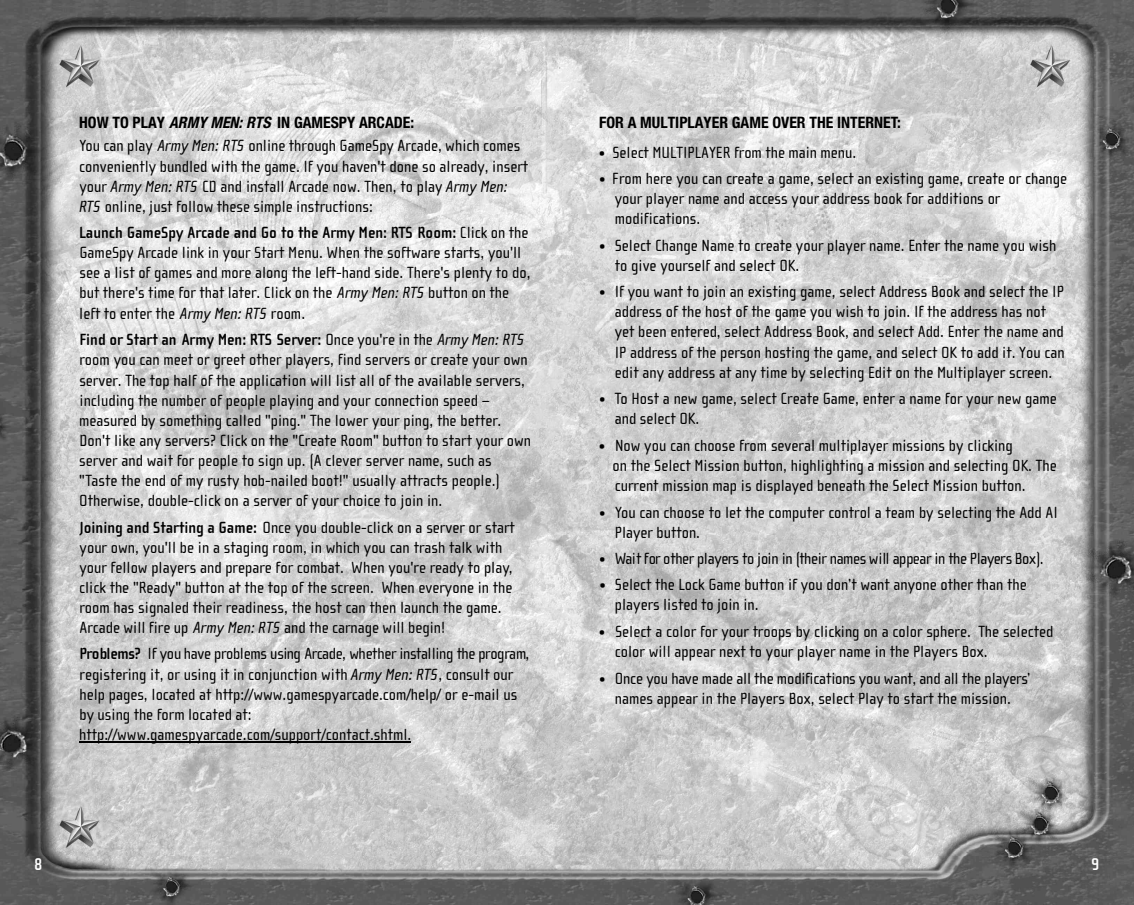
<style>
.page{position:relative;width:1134px;height:905px;background:#fff}
.page>*{position:absolute;margin:0;border:0;box-sizing:border-box;transform-origin:0 0}
.t1{font:700 17.5px "Cholla Sans";color:#fff}
.t2{font:16.62px/20.1px "Cholla Sans";color:#000}
.t3{font:16.62px "Cholla Sans";letter-spacing:-.025em;color:#000}
.t4{font:700 condensed 15.75px "Helvetica Neue";color:#000}
.s1{font-style:italic}
.s2{font-weight:700}
</style>
<div class="page">
<img style="left:0;top:0;width:1134px;height:905px">
<hr style="left:79px;top:741px;width:291px;height:1px;background:#000">
<hr style="left:370px;top:741px;width:41px;height:1px;background:#000">
<p class="t4" style="left:79px;top:117px;width:336px">HOW TO PLAY <span class="s1">ARMY MEN: RTS</span> IN GAMESPY ARCADE:</p>
<p class="t2" style="left:79px;top:137px;width:450px">You can play <span class="s1">Army Men: RTS</span> online through GameSpy Arcade, which comes conveniently bundled with the game. If you haven't done so already, insert your <span class="s1">Army Men: RTS</span> CD and install Arcade now. Then, to play <span class="s1">Army Men:<br>RTS</span> online, just follow these simple instructions:</p>
<p class="t2" style="left:79px;top:224px;width:453px"><span class="s2">Launch GameSpy Arcade and Go to the Army Men: RTS Room:</span> Click on the GameSpy Arcade link in your Start Menu. When the software starts, you'll see a list of games and more along the left-hand side. There's plenty to do, but there's time for that later. Click on the <span class="s1">Army Men: RTS</span> button on the left to enter the <span class="s1">Army Men: RTS</span> room.</p>
<p class="t2" style="left:79px;top:331px;width:453px"><span class="s2">Find or Start an Army Men: RTS Server:</span> Once you're in the <span class="s1">Army Men: RTS </span>room you can meet or greet other players, find servers or create your own server. The top half of the application will list all of the available servers, including the number of people playing and your connection speed – measured by something called "ping." The lower your ping, the better.<br>Don't like any servers? Click on the "Create Room" button to start your own server and wait for people to sign up. (A clever server name, such as "Taste the end of my rusty hob-nailed boot!" usually attracts people.)<br>Otherwise, double-click on a server of your choice to join in.</p>
<p class="t2" style="left:79px;top:518px;width:437px"><span class="s2">Joining and Starting a Game:</span> Once you double-click on a server or start your own, you'll be in a staging room, in which you can trash talk with your fellow players and prepare for combat. When you're ready to play, click the "Ready" button at the top of the screen. When everyone in the room has signaled their readiness, the host can then launch the game.<br>Arcade will fire up <span class="s1">Army Men: RTS</span> and the carnage will begin!</p>
<p class="t2" style="left:79px;top:645px;width:452px"><span class="s2">Problems?</span> If you have problems using Arcade, whether installing the program, registering it, or using it in conjunction with <span class="s1">Army Men: RTS</span>, consult our help pages, located at http://www.gamespyarcade.com/help/ or e-mail us by using the form located at: http://www.gamespyarcade.com/support/contact.shtml.</p>
<p class="t4" style="left:599px;top:117px;width:303px">FOR A MULTIPLAYER GAME OVER THE INTERNET:</p>
<p class="t2" style="left:599px;top:143px;width:259px">• Select MULTIPLAYER from the main menu.</p>
<p class="t2" style="left:615px;top:170px;width:454px;text-indent:-16px">• From here you can create a game, select an existing game, create or change your player name and access your address book for additions or modifications.</p>
<p class="t2" style="left:615px;top:236px;width:443px;text-indent:-16px">• Select Change Name to create your player name. Enter the name you wish to give yourself and select OK.</p>
<p class="t2" style="left:615px;top:283px;width:451px;text-indent:-15px">• If you want to join an existing game, select Address Book and select the IP address of the host of the game you wish to join. If the address has not yet been entered, select Address Book, and select Add. Enter the name and IP address of the person hosting the game, and select OK to add it. You can edit any address at any time by selecting Edit on the Multiplayer screen.</p>
<p class="t2" style="left:615px;top:390px;width:444px;text-indent:-16px">• To Host a new game, select Create Game, enter a name for your new game and select OK.</p>
<p class="t2" style="left:612px;top:436px;width:446px;text-indent:-13px">• Now you can choose from several multiplayer missions by clicking<br>on the Select Mission button, highlighting a mission and selecting OK. The current mission map is displayed beneath the Select Mission button.</p>
<p class="t2" style="left:615px;top:503px;width:444px;text-indent:-16px">• You can choose to let the computer control a team by selecting the Add AI<br>Player button.</p>
<p class="t3" style="left:599px;top:551px;width:446px">• Wait for other players to join in (their names will appear in the Players Box).</p>
<p class="t2" style="left:615px;top:576px;width:413px;text-indent:-15px">• Select the Lock Game button if you don’t want anyone other than the players listed to join in.</p>
<p class="t2" style="left:615px;top:623px;width:440px;text-indent:-16px">• Select a color for your troops by clicking on a color sphere. The selected color will appear next to your player name in the Players Box.</p>
<p class="t2" style="left:599px;top:669px;width:433px;text-align:center">• Once you have made all the modifications you want, and all the players’ names appear in the Players Box, select Play to start the mission.</p>
<p class="t1" style="left:34px;top:857px;width:10px">8</p>
<p class="t1" style="left:1091px;top:857px;width:10px">9</p>
</div>
